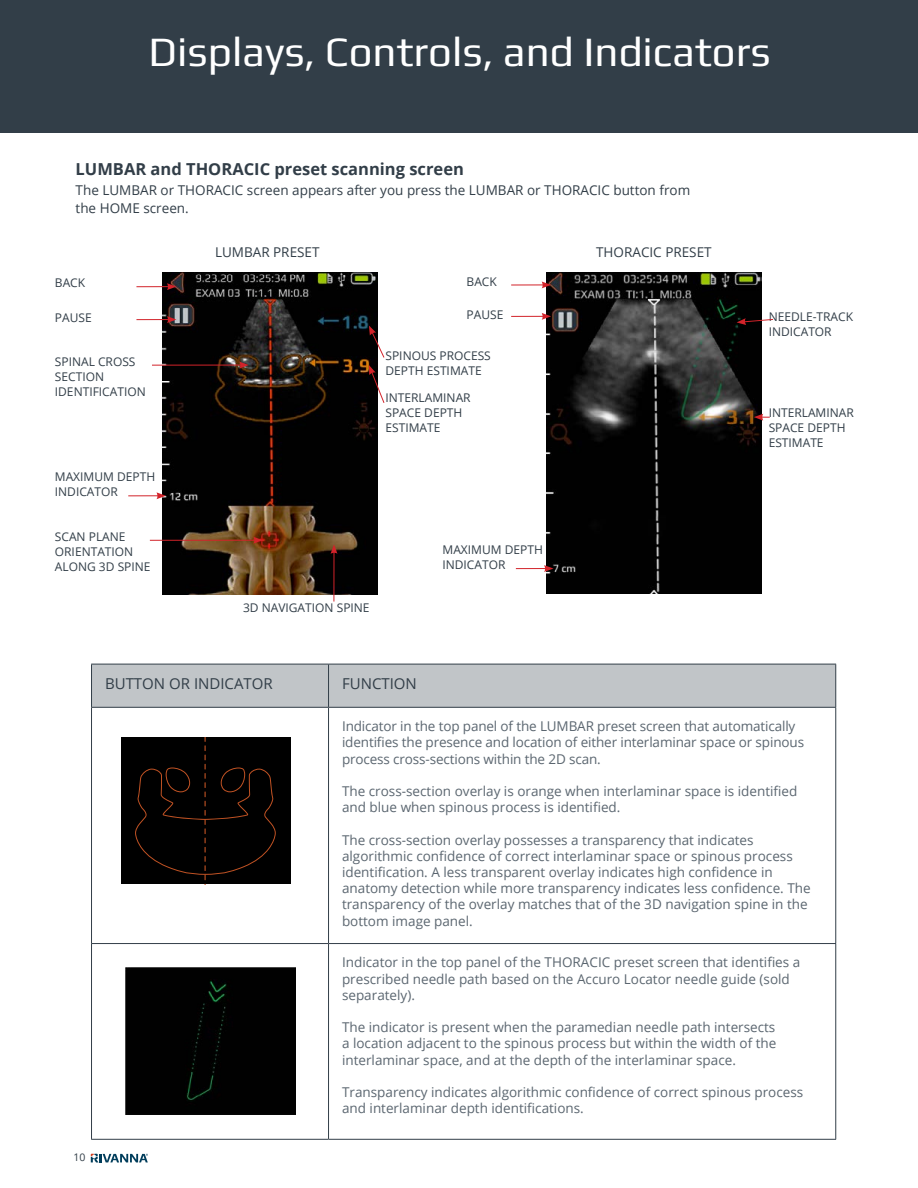
<style>
.page{position:relative;width:918px;height:1188px;background:#fff}
.page>*{position:absolute;margin:0;border:0;box-sizing:border-box;transform-origin:0 0}
.t1{font:42px "Play";color:#fff}
.t2{font:700 16.5px "Open Sans";color:#323e48}
.t3{font:15px "Open Sans";color:#323e48}
.t4{font:13.5px/16.2px "Open Sans";color:#5b6670}
.t5{font:13.5px/18px "Open Sans";color:#323e48}
.t6{font:12px/15px "Open Sans";color:#323e48}
.t7{font:10.5px "Open Sans";color:#323e48}
</style>
<div class="page">
<svg style="left:91px;top:1154px;width:57px;height:8px"></svg>
<div style="left:0;top:0;width:918px;height:133px;background:#323e48"></div>
<div style="left:92px;top:665px;width:743px;height:42px;background:#c1c5c8"></div>
<hr style="left:91px;top:664px;width:238px;height:1px;background:#323e48">
<hr style="left:91px;top:664px;width:1px;height:43px;background:#323e48">
<hr style="left:329px;top:664px;width:507px;height:1px;background:#323e48">
<hr style="left:328px;top:664px;width:1px;height:43px;background:#323e48">
<hr style="left:835px;top:664px;width:1px;height:43px;background:#323e48">
<hr style="left:91px;top:707px;width:238px;height:1px;background:#323e48">
<hr style="left:91px;top:708px;width:1px;height:235px;background:#323e48">
<hr style="left:329px;top:707px;width:507px;height:1px;background:#323e48">
<hr style="left:328px;top:708px;width:1px;height:235px;background:#323e48">
<hr style="left:835px;top:708px;width:1px;height:235px;background:#323e48">
<hr style="left:91px;top:943px;width:238px;height:1px;background:#323e48">
<hr style="left:91px;top:944px;width:1px;height:195px;background:#323e48">
<hr style="left:329px;top:943px;width:507px;height:1px;background:#323e48">
<hr style="left:328px;top:944px;width:1px;height:195px;background:#323e48">
<hr style="left:835px;top:944px;width:1px;height:195px;background:#323e48">
<hr style="left:91px;top:1139px;width:238px;height:1px;background:#323e48">
<hr style="left:329px;top:1139px;width:507px;height:1px;background:#323e48">
<div style="left:121px;top:737px;width:170px;height:147px;background:#000"></div>
<svg style="left:135px;top:737px;width:141px;height:148px"></svg>
<img style="left:162px;top:273px;width:215px;height:321px">
<hr style="left:136px;top:286px;width:33px;height:1px;background:#d2232a">
<svg style="left:167px;top:283px;width:9px;height:7px"></svg>
<hr style="left:136px;top:319px;width:33px;height:1px;background:#d2232a">
<svg style="left:167px;top:316px;width:9px;height:7px"></svg>
<hr style="left:128px;top:495px;width:31px;height:1px;background:#d2232a">
<svg style="left:156px;top:492px;width:10px;height:7px"></svg>
<hr style="left:152px;top:365px;width:90px;height:1px;background:#d2232a">
<svg style="left:239px;top:362px;width:10px;height:7px"></svg>
<hr style="left:150px;top:540px;width:106px;height:1px;background:#d2232a">
<svg style="left:253px;top:537px;width:10px;height:7px"></svg>
<svg style="left:369px;top:326px;width:16px;height:32px"></svg>
<svg style="left:369px;top:365px;width:16px;height:39px"></svg>
<hr style="left:334px;top:551px;width:1px;height:51px;background:#d2232a">
<svg style="left:331px;top:544px;width:6px;height:10px"></svg>
<img style="left:546px;top:273px;width:216px;height:321px">
<hr style="left:516px;top:568px;width:30px;height:1px;background:#d2232a">
<svg style="left:544px;top:565px;width:10px;height:7px"></svg>
<hr style="left:511px;top:285px;width:33px;height:1px;background:#d2232a">
<svg style="left:542px;top:281px;width:9px;height:7px"></svg>
<hr style="left:511px;top:316px;width:33px;height:1px;background:#d2232a">
<svg style="left:542px;top:313px;width:9px;height:7px"></svg>
<svg style="left:754px;top:414px;width:16px;height:7px"></svg>
<svg style="left:737px;top:318px;width:36px;height:7px"></svg>
<div style="left:125px;top:967px;width:171px;height:148px;background:#010101"></div>
<h1 class="t1" style="left:149px;top:26px;width:624px">Displays, Controls, and Indicators</h1>
<p class="t2" style="left:76px;top:157px;width:390px">LUMBAR and THORACIC preset scanning screen</p>
<p class="t5" style="left:76px;top:181px;width:616px">The LUMBAR or THORACIC screen appears after you press the LUMBAR or THORACIC button from the HOME screen.</p>
<p class="t5" style="left:215px;top:242px;width:106px">LUMBAR PRESET</p>
<p class="t5" style="left:596px;top:242px;width:117px">THORACIC PRESET</p>
<p class="t6" style="left:55px;top:275px;width:32px">BACK</p>
<p class="t6" style="left:55px;top:310px;width:38px">PAUSE</p>
<p class="t6" style="left:55px;top:354px;width:92px">SPINAL CROSS<br>SECTION<br>IDENTIFICATION</p>
<p class="t6" style="left:55px;top:469px;width:102px">MAXIMUM DEPTH<br>INDICATOR</p>
<p class="t6" style="left:55px;top:528px;width:97px">SCAN PLANE<br>ORIENTATION<br>ALONG 3D SPINE</p>
<p class="t6" style="left:467px;top:273px;width:32px">BACK</p>
<p class="t6" style="left:467px;top:306px;width:38px">PAUSE</p>
<p class="t6" style="left:386px;top:348px;width:107px">SPINOUS PROCESS<br>DEPTH ESTIMATE</p>
<p class="t6" style="left:386px;top:390px;width:87px">INTERLAMINAR<br>SPACE DEPTH<br>ESTIMATE</p>
<p class="t6" style="left:243px;top:600px;width:128px">3D NAVIGATION SPINE</p>
<p class="t6" style="left:442px;top:541px;width:102px">MAXIMUM DEPTH<br>INDICATOR</p>
<p class="t6" style="left:769px;top:309px;width:86px">NEEDLE-TRACK<br>INDICATOR</p>
<p class="t6" style="left:769px;top:405px;width:87px">INTERLAMINAR<br>SPACE DEPTH<br>ESTIMATE</p>
<p class="t7" style="left:74px;top:1150px;width:14px">10</p>
<p class="t3" style="left:105px;top:673px;width:169px">BUTTON OR INDICATOR</p>
<p class="t3" style="left:342px;top:673px;width:76px">FUNCTION</p>
<p class="t4" style="left:342px;top:718px;width:464px">Indicator in the top panel of the LUMBAR preset screen that automatically identifies the presence and location of either interlaminar space or spinous process cross-sections within the 2D scan.</p>
<p class="t4" style="left:342px;top:783px;width:457px">The cross-section overlay is orange when interlaminar space is identified and blue when spinous process is identified.</p>
<p class="t4" style="left:342px;top:831px;width:470px">The cross-section overlay possesses a transparency that indicates algorithmic confidence of correct interlaminar space or spinous process identification. A less transparent overlay indicates high confidence in anatomy detection while more transparency indicates less confidence. The transparency of the overlay matches that of the 3D navigation spine in the bottom image panel.</p>
<p class="t4" style="left:342px;top:954px;width:460px">Indicator in the top panel of the THORACIC preset screen that identifies a prescribed needle path based on the Accuro Locator needle guide (sold separately).</p>
<p class="t4" style="left:342px;top:1019px;width:436px;text-align:justify">The indicator is present when the paramedian needle path intersects a location adjacent to the spinous process but within the width of the interlaminar space, and at the depth of the interlaminar space.</p>
<p class="t4" style="left:342px;top:1084px;width:463px">Transparency indicates algorithmic confidence of correct spinous process and interlaminar depth identifications.</p>
</div>
